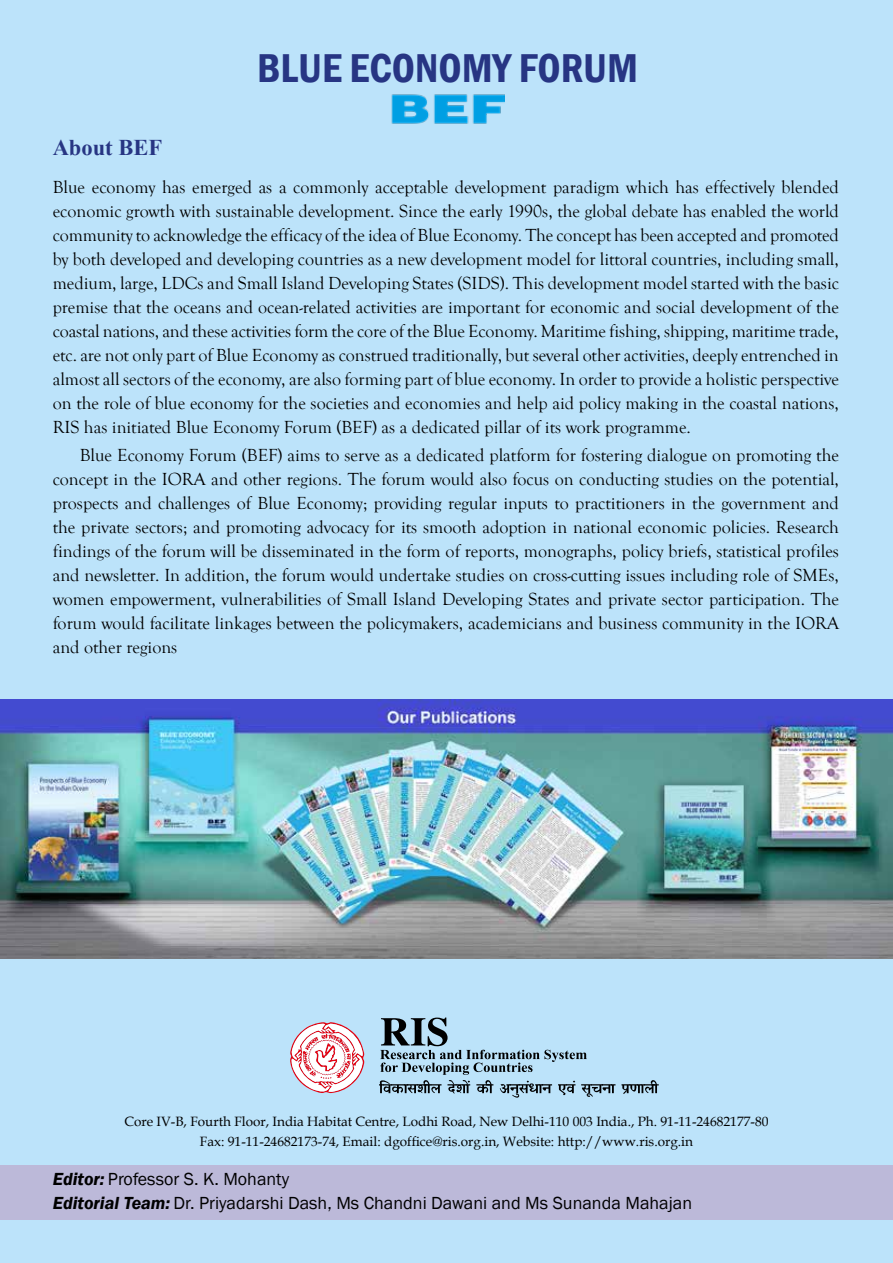
<style>
.page{position:relative;width:893px;height:1263px;background:#bce3fa}
.page>*{position:absolute;margin:0;border:0;box-sizing:border-box;transform-origin:0 0}
.t1{font:600 condensed 41.4px "Franklin Gothic";color:#273583}
.t2{font:700 22.5px "Times New Roman";color:#273583}
.t3{font:18px/24px "Goudy Old Style T";color:#000;text-align:justify}
.t4{font:18px/24px "Franklin Gothic";color:#000}
.t5{font:13.5px/19.2px "Book Antiqua";color:#000;text-align:center}
.s1{font-weight:600;font-style:italic}
</style>
<div class="page">
<svg style="left:290px;top:1022px;width:74px;height:71px"></svg>
<svg style="left:379px;top:1017px;width:236px;height:81px"></svg>
<svg style="left:621px;top:1080px;width:38px;height:14px"></svg>
<img style="left:391px;top:94px;width:114px;height:30px">
<div style="left:0;top:1165px;width:893px;height:54px;background:#bcb9d9"></div>
<img style="left:0;top:699px;width:893px;height:259px">
<p class="t2" style="left:53px;top:131px;width:111px">About BEF</p>
<h1 class="t1" style="left:257px;top:41px;width:382px">BLUE ECONOMY FORUM</h1>
<p class="t3" style="left:53px;top:175px;width:788px">Blue economy has emerged as a commonly acceptable development paradigm which has effectively blended economic growth with sustainable development. Since the early 1990s, the global debate has enabled the world community to acknowledge the efficacy of the idea of Blue Economy. The concept has been accepted and promoted by both developed and developing countries as a new development model for littoral countries, including small, medium, large, LDCs and Small Island Developing States (SIDS). This development model started with the basic premise that the oceans and ocean-related activities are important for economic and social development of the coastal nations, and these activities form the core of the Blue Economy. Maritime fishing, shipping, maritime trade, etc. are not only part of Blue Economy as construed traditionally, but several other activities, deeply entrenched in almost all sectors of the economy, are also forming part of blue economy. In order to provide a holistic perspective on the role of blue economy for the societies and economies and help aid policy making in the coastal nations, RIS has initiated Blue Economy Forum (BEF) as a dedicated pillar of its work programme.</p>
<p class="t3" style="left:53px;top:443px;width:788px;text-indent:27px">Blue Economy Forum (BEF) aims to serve as a dedicated platform for fostering dialogue on promoting the concept in the IORA and other regions. The forum would also focus on conducting studies on the potential, prospects and challenges of Blue Economy; providing regular inputs to practitioners in the government and the private sectors; and promoting advocacy for its smooth adoption in national economic policies. Research findings of the forum will be disseminated in the form of reports, monographs, policy briefs, statistical profiles and newsletter. In addition, the forum would undertake studies on cross-cutting issues including role of SMEs, women empowerment, vulnerabilities of Small Island Developing States and private sector participation. The forum would facilitate linkages between the policymakers, academicians and business community in the IORA and other regions</p>
<p class="t5" style="left:124px;top:1112px;width:646px">Core IV-B, Fourth Floor, India Habitat Centre, Lodhi Road, New Delhi-110 003 India., Ph. 91-11-24682177-80<br>Fax: 91-11-24682173-74, Email: dgoffice@ris.org.in, Website: http://www.ris.org.in</p>
<p class="t4" style="left:53px;top:1167px;width:641px"><span class="s1">Editor:</span> Professor S. K. Mohanty<br><span class="s1">Editorial Team:</span> Dr. Priyadarshi Dash, Ms Chandni Dawani and Ms Sunanda Mahajan</p>
</div>
